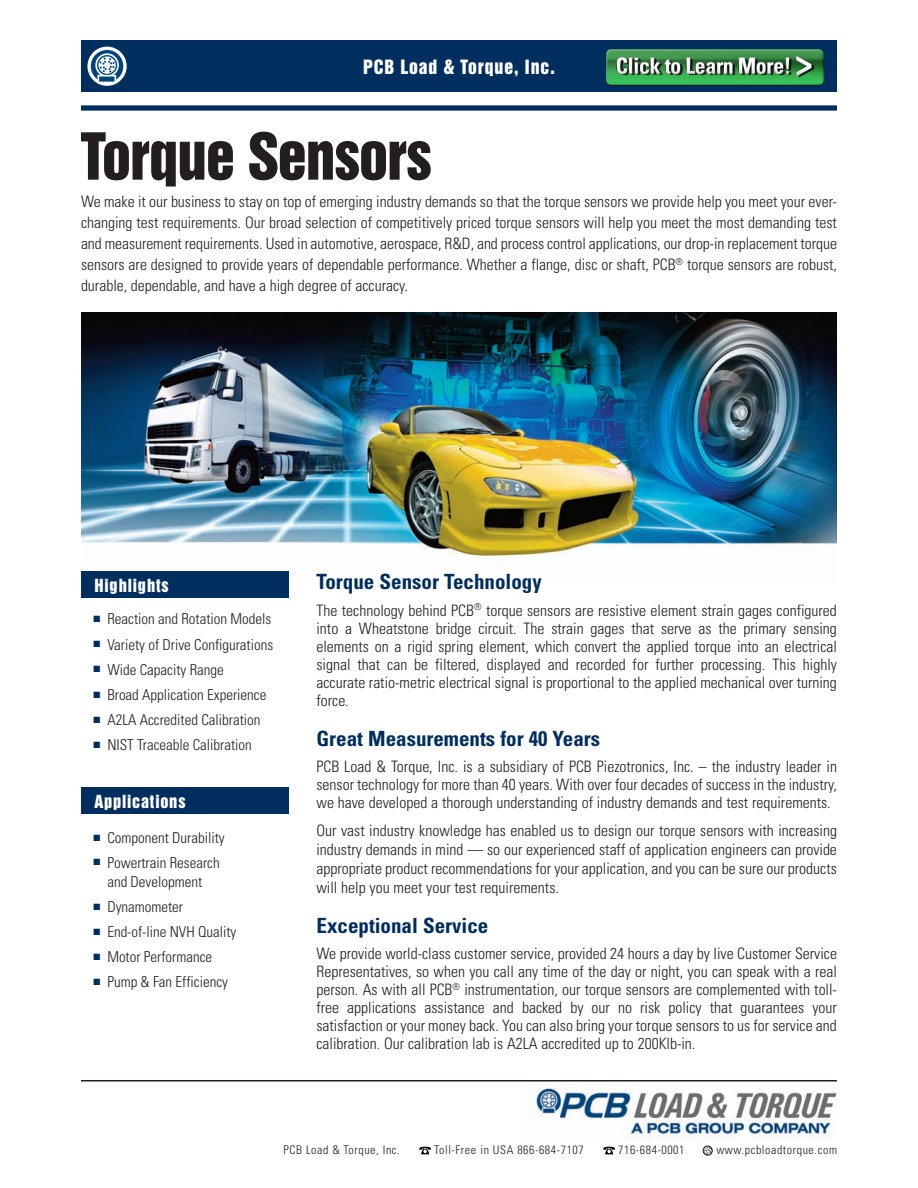
<style>
.page{position:relative;width:918px;height:1188px;background:#fff}
.page>*{position:absolute;margin:0;border:0;box-sizing:border-box;transform-origin:0 0}
.t1{font:59.1px "Swiss 921 BT Regular A";letter-spacing:-.015em;color:#231f20}
.t2{font:700 condensed 21px "Univers";color:#002e5e}
.t3{font:18px "Swiss 921 BT Regular A";letter-spacing:.05em;color:#fff}
.t4{font:16.5px "Swiss 921 BT Regular A";letter-spacing:.05em;color:#fff}
.t5{font:300 condensed 15.75px/18px "Univers";color:#231f20;text-align:justify}
.t6{font:300 condensed 15px/19.5px "Univers";color:#231f20;text-align:center}
.t7{font:300 condensed 12px "Univers";letter-spacing:.05em;color:#231f20}
.s1{color:#002e5e}
</style>
<div class="page">
<img style="left:81px;top:313px;width:756px;height:245px">
<div style="left:81px;top:105px;width:756px;height:6px;background:#002e5e"></div>
<hr style="left:81px;top:1080px;width:756px;height:2px;background:#231f20">
<img style="left:535px;top:1088px;width:302px;height:52px">
<svg style="left:703px;top:1146px;width:9px;height:9px"></svg>
<svg style="left:603px;top:1147px;width:12px;height:7px"></svg>
<svg style="left:419px;top:1147px;width:12px;height:7px"></svg>
<div style="left:81px;top:40px;width:756px;height:52px;background:#002e5e"></div>
<svg style="left:87px;top:47px;width:40px;height:39px"></svg>
<div style="left:81px;top:571px;width:208px;height:27px;background:#002e5e"></div>
<div style="left:81px;top:787px;width:208px;height:27px;background:#002e5e"></div>
<img style="left:606px;top:49px;width:218px;height:37px">
<p class="t3" style="left:363px;top:59px;width:193px">PCB Load &amp; Torque, Inc.</p>
<h1 class="t1" style="left:81px;top:132px;width:352px">Torque Sensors</h1>
<p class="t5" style="left:81px;top:192px;width:758px;line-height:21px">We make it our business to stay on top of emerging industry demands so that the torque sensors we provide help you meet your ever&shy;changing test requirements. Our broad selection of competitively priced torque sensors will help you meet the most demanding test and measurement requirements. Used in automotive, aerospace, R&amp;D, and process control applications, our drop-in replacement torque sensors are designed to provide years of dependable performance. Whether a flange, disc or shaft, PCB<sup>®</sup> torque sensors are robust, durable, dependable, and have a high degree of accuracy.</p>
<p class="t4" style="left:94px;top:579px;width:76px">Highlights</p>
<p class="t6" style="left:94px;top:611px;width:179px"><span class="s1">■</span> Reaction and Rotation Models</p>
<p class="t6" style="left:94px;top:636px;width:181px"><span class="s1">■</span> Variety of Drive Configurations</p>
<p class="t6" style="left:94px;top:661px;width:132px"><span class="s1">■</span> Wide Capacity Range</p>
<p class="t6" style="left:94px;top:686px;width:174px"><span class="s1">■</span> Broad Application Experience</p>
<p class="t6" style="left:94px;top:711px;width:168px"><span class="s1">■</span> A2LA Accredited Calibration</p>
<p class="t6" style="left:94px;top:736px;width:160px"><span class="s1">■</span> NIST Traceable Calibration</p>
<p class="t4" style="left:94px;top:794px;width:93px">Applications</p>
<p class="t6" style="left:94px;top:829px;width:133px"><span class="s1">■</span> Component Durability</p>
<p class="t6" style="left:94px;top:854px;width:128px"><span class="s1">■</span> Powertrain Research and Development</p>
<p class="t6" style="left:94px;top:898px;width:91px"><span class="s1">■</span> Dynamometer</p>
<p class="t6" style="left:94px;top:923px;width:144px"><span class="s1">■</span> End-of-line NVH Quality</p>
<p class="t6" style="left:94px;top:948px;width:120px"><span class="s1">■</span> Motor Performance</p>
<p class="t6" style="left:94px;top:973px;width:136px"><span class="s1">■</span> Pump &amp; Fan Efficiency</p>
<h2 class="t2" style="left:316px;top:574px;width:227px">Torque Sensor Technology</h2>
<p class="t5" style="left:316px;top:602px;width:522px">The technology behind PCB<sup>®</sup> torque sensors are resistive element strain gages configured into a Wheatstone bridge circuit. The strain gages that serve as the primary sensing elements on a rigid spring element, which convert the applied torque into an electrical signal that can be filtered, displayed and recorded for further processing. This highly accurate ratio-metric electrical signal is proportional to the applied mechanical over turning force.</p>
<h2 class="t2" style="left:316px;top:731px;width:285px">Great Measurements for 40 Years</h2>
<p class="t5" style="left:316px;top:759px;width:522px">PCB Load &amp; Torque, Inc. is a subsidiary of PCB Piezotronics, Inc. – the industry leader in sensor technology for more than 40 years. With over four decades of success in the industry, we have developed a thorough understanding of industry demands and test requirements.</p>
<p class="t5" style="left:316px;top:822px;width:522px;line-height:18.9px">Our vast industry knowledge has enabled us to design our torque sensors with increasing industry demands in mind — so our experienced staff of application engineers can provide appropriate product recommendations for your application, and you can be sure our products will help you meet your test requirements.</p>
<h2 class="t2" style="left:316px;top:918px;width:173px">Exceptional Service</h2>
<p class="t5" style="left:316px;top:946px;width:522px">We provide world-class customer service, provided 24 hours a day by live Customer Service Representatives, so when you call any time of the day or night, you can speak with a real person. As with all PCB<sup>®</sup> instrumentation, our torque sensors are complemented with toll&shy;free applications assistance and backed by our no risk policy that guarantees your satisfaction or your money back. You can also bring your torque sensors to us for service and calibration. Our calibration lab is A2LA accredited up to 200Klb-in.</p>
<p class="t7" style="left:284px;top:1146px;width:118px">PCB Load &amp; Torque, Inc.</p>
<p class="t7" style="left:434px;top:1146px;width:151px">Toll-Free in USA 866-684-7107</p>
<p class="t7" style="left:618px;top:1146px;width:68px">716-684-0001</p>
<p class="t7" style="left:716px;top:1146px;width:122px">www.pcbloadtorque.com</p>
</div>
